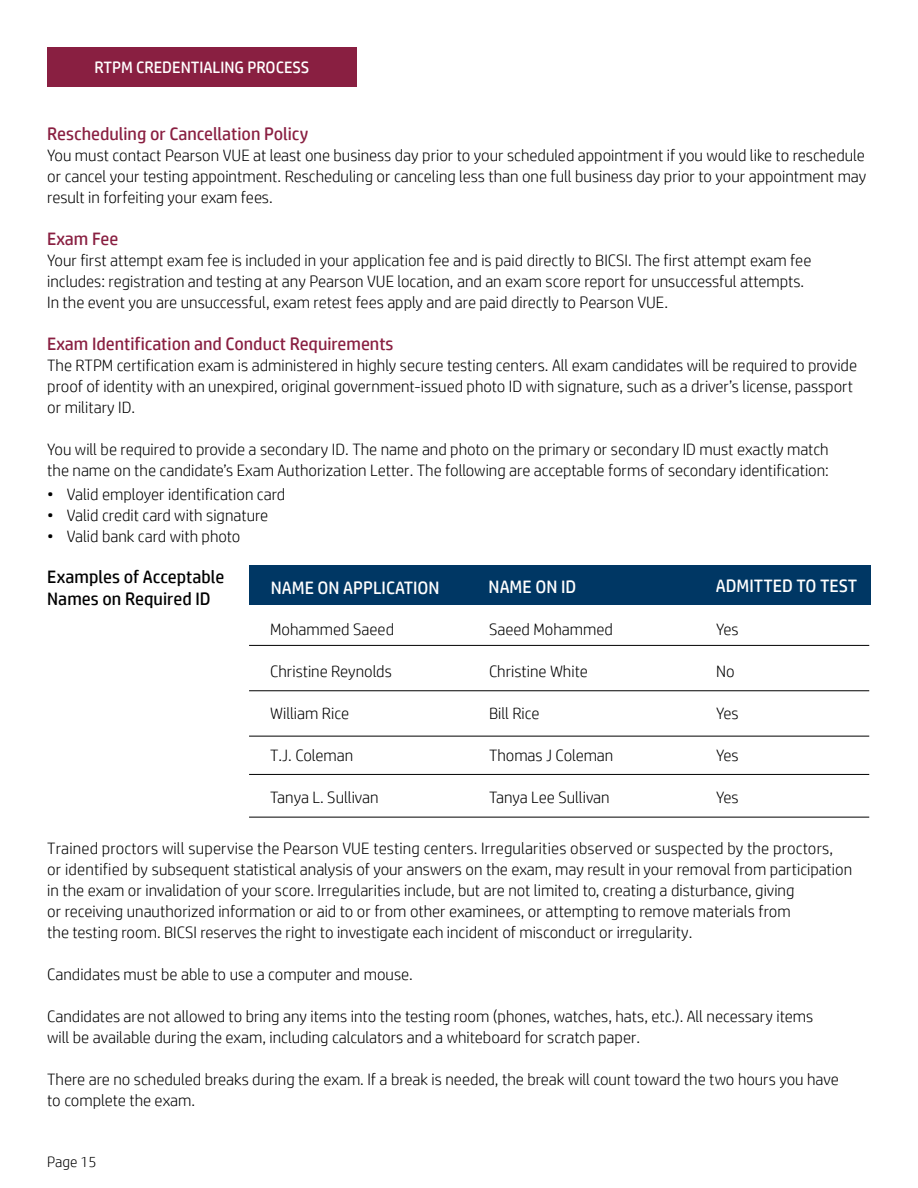
<style>
.page{position:relative;width:918px;height:1188px;background:#fff}
.page>*{position:absolute;margin:0;border:0;box-sizing:border-box;transform-origin:0 0}
.t1{font:18px "HP Simplified";color:#891f41}
.t2{font:18px "HP Simplified";color:#fff}
.t3{font:18px/22.5px "HP Simplified";color:#000}
.t4{font:300 16.5px/21px "HP Simplified";color:#000}
.t5{font:16.5px "HP Simplified";color:#fff}
.t6{font:300 15px "HP Simplified";letter-spacing:-.005em;color:#000}
</style>
<div class="page">
<div style="left:249px;top:565px;width:622px;height:39px;background:#003764"></div>
<hr style="left:249px;top:645px;width:620px;height:1px;background:#000">
<hr style="left:249px;top:690px;width:620px;height:1px;background:#000">
<hr style="left:249px;top:736px;width:620px;height:1px;background:#000">
<hr style="left:249px;top:774px;width:620px;height:1px;background:#000">
<hr style="left:249px;top:817px;width:620px;height:1px;background:#000">
<div style="left:47px;top:47px;width:309px;height:39px;background:#891f41"></div>
<p class="t5" style="left:94px;top:56px;width:216px">RTPM CREDENTIALING PROCESS</p>
<p class="t1" style="left:47px;top:122px;width:263px">Rescheduling or Cancellation Policy</p>
<p class="t4" style="left:47px;top:144px;width:821px;text-align:justify">You must contact Pearson VUE at least one business day prior to your scheduled appointment if you would like to reschedule or cancel your testing appointment. Rescheduling or canceling less than one full business day prior to your appointment may result in forfeiting your exam fees.</p>
<p class="t1" style="left:47px;top:227px;width:73px">Exam Fee</p>
<p class="t4" style="left:47px;top:249px;width:766px">Your first attempt exam fee is included in your application fee and is paid directly to BICSI. The first attempt exam fee includes: registration and testing at any Pearson VUE location, and an exam score report for unsuccessful attempts.<br>In the event you are unsuccessful, exam retest fees apply and are paid directly to Pearson VUE.</p>
<p class="t1" style="left:47px;top:332px;width:348px">Exam Identification and Conduct Requirements</p>
<p class="t4" style="left:47px;top:354px;width:811px">The RTPM certification exam is administered in highly secure testing centers. All exam candidates will be required to provide proof of identity with an unexpired, original government-issued photo ID with signature, such as a driver’s license, passport or military ID.</p>
<p class="t4" style="left:47px;top:438px;width:783px">You will be required to provide a secondary ID. The name and photo on the primary or secondary ID must exactly match the name on the candidate’s Exam Authorization Letter. The following are acceptable forms of secondary identification:</p>
<p class="t4" style="left:47px;top:483px;width:240px">• Valid employer identification card</p>
<p class="t4" style="left:47px;top:504px;width:223px">• Valid credit card with signature</p>
<p class="t4" style="left:47px;top:525px;width:195px">• Valid bank card with photo</p>
<p class="t3" style="left:47px;top:565px;width:179px">Examples of Acceptable<br>Names on Required ID</p>
<p class="t4" style="left:270px;top:618px;width:125px">Mohammed Saeed</p>
<p class="t4" style="left:270px;top:660px;width:123px">Christine Reynolds</p>
<p class="t4" style="left:270px;top:702px;width:80px">William Rice</p>
<p class="t4" style="left:270px;top:744px;width:84px">T.J. Coleman</p>
<p class="t4" style="left:270px;top:786px;width:110px">Tanya L. Sullivan</p>
<p class="t2" style="left:716px;top:574px;width:143px">ADMITTED TO TEST</p>
<p class="t2" style="left:271px;top:576px;width:170px">NAME ON APPLICATION</p>
<p class="t2" style="left:489px;top:575px;width:89px">NAME ON ID</p>
<p class="t4" style="left:489px;top:618px;width:125px">Saeed Mohammed</p>
<p class="t4" style="left:489px;top:660px;width:100px">Christine White</p>
<p class="t4" style="left:489px;top:702px;width:52px">Bill Rice</p>
<p class="t4" style="left:489px;top:744px;width:126px">Thomas J Coleman</p>
<p class="t4" style="left:489px;top:786px;width:122px">Tanya Lee Sullivan</p>
<p class="t4" style="left:716px;top:618px;width:24px">Yes</p>
<p class="t4" style="left:716px;top:660px;width:20px">No</p>
<p class="t4" style="left:716px;top:702px;width:24px">Yes</p>
<p class="t4" style="left:716px;top:744px;width:24px">Yes</p>
<p class="t4" style="left:716px;top:786px;width:24px">Yes</p>
<p class="t4" style="left:47px;top:837px;width:806px">Trained proctors will supervise the Pearson VUE testing centers. Irregularities observed or suspected by the proctors,<br>or identified by subsequent statistical analysis of your answers on the exam, may result in your removal from participation in the exam or invalidation of your score. Irregularities include, but are not limited to, creating a disturbance, giving<br>or receiving unauthorized information or aid to or from other examinees, or attempting to remove materials from<br>the testing room. BICSI reserves the right to investigate each incident of misconduct or irregularity.</p>
<p class="t4" style="left:47px;top:963px;width:367px">Candidates must be able to use a computer and mouse.</p>
<p class="t4" style="left:47px;top:1005px;width:768px">Candidates are not allowed to bring any items into the testing room (phones, watches, hats, etc.). All necessary items will be available during the exam, including calculators and a whiteboard for scratch paper.</p>
<p class="t4" style="left:47px;top:1068px;width:793px">There are no scheduled breaks during the exam. If a break is needed, the break will count toward the two hours you have to complete the exam.</p>
<p class="t6" style="left:47px;top:1152px;width:51px">Page 15</p>
</div>
